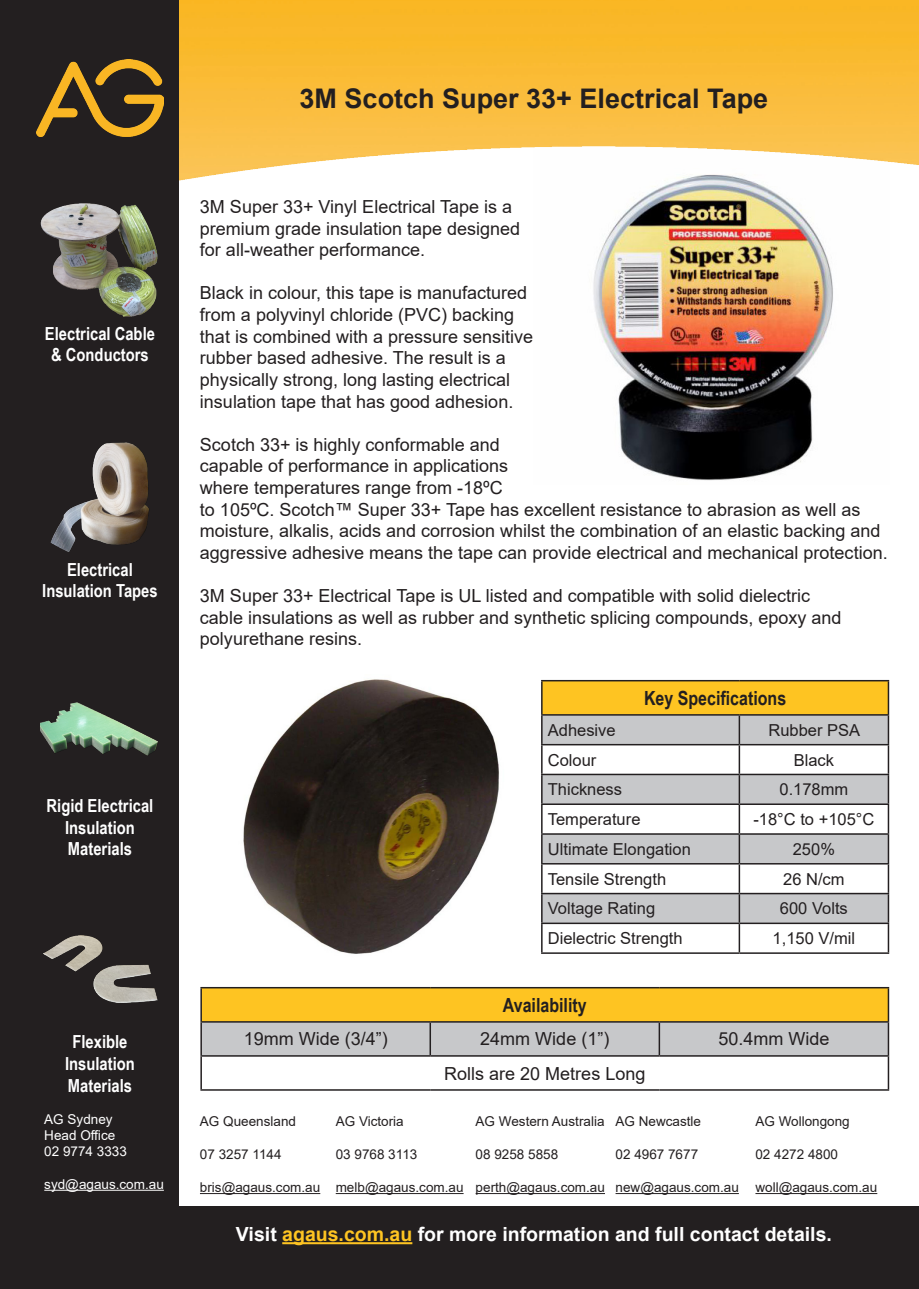
<style>
.page{position:relative;width:919px;height:1289px;background:#fff}
.page>*{position:absolute;margin:0;border:0;box-sizing:border-box;transform-origin:0 0}
.t1{font:700 27px "Arial";color:#231f20}
.t2{font:700 19.5px "Arial";color:#fff}
.t3{font:700 19.5px "Arial Narrow";color:#231f20}
.t4{font:18px/21.6px "Arial";color:#231f20}
.t5{font:700 18px/21.6px "Arial Narrow";color:#fff;text-align:center}
.t6{font:16.5px "Arial";color:#231f20}
.t7{font:13.5px "Arial";color:#231f20}
.t8{font:13.5px "Arial";color:#fff}
.s1{color:#fec422}
</style>
<div class="page">
<img style="left:593px;top:191px;width:240px;height:290px">
<img style="left:179px;top:0;width:739px;height:191px">
<div style="left:0;top:0;width:179px;height:1288px;background:#231f20"></div>
<div style="left:0;top:1206px;width:918px;height:82px;background:#231f20"></div>
<hr style="left:200px;top:1192px;width:120px;height:1px;background:#231f20">
<hr style="left:475px;top:1192px;width:130px;height:1px;background:#231f20">
<hr style="left:336px;top:1192px;width:127px;height:1px;background:#231f20">
<hr style="left:615px;top:1192px;width:123px;height:1px;background:#231f20">
<hr style="left:755px;top:1192px;width:122px;height:1px;background:#231f20">
<hr style="left:44px;top:1189px;width:120px;height:1px;background:#fff">
<img style="left:36px;top:59px;width:128px;height:77px">
<hr style="left:282px;top:1242px;width:130px;height:2px;background:#fec422">
<div style="left:201px;top:987px;width:687px;height:34px;background:#fec422"></div>
<div style="left:202px;top:1022px;width:685px;height:33px;background:#c7c8ca"></div>
<hr style="left:200px;top:986px;width:230px;height:2px;background:#231f20">
<hr style="left:200px;top:988px;width:2px;height:33px;background:#231f20">
<hr style="left:430px;top:986px;width:229px;height:2px;background:#231f20">
<hr style="left:659px;top:986px;width:230px;height:2px;background:#231f20">
<hr style="left:887px;top:988px;width:2px;height:33px;background:#231f20">
<hr style="left:200px;top:1021px;width:230px;height:1px;background:#231f20">
<hr style="left:430px;top:1021px;width:229px;height:1px;background:#231f20">
<hr style="left:659px;top:1021px;width:230px;height:1px;background:#231f20">
<hr style="left:200px;top:1056px;width:2px;height:33px;background:#231f20">
<hr style="left:887px;top:1056px;width:2px;height:33px;background:#231f20">
<hr style="left:429px;top:1022px;width:2px;height:33px;background:#231f20">
<hr style="left:658px;top:1022px;width:2px;height:33px;background:#231f20">
<hr style="left:887px;top:1022px;width:2px;height:33px;background:#231f20">
<hr style="left:200px;top:1022px;width:2px;height:33px;background:#231f20">
<hr style="left:200px;top:1055px;width:230px;height:1px;background:#231f20">
<hr style="left:430px;top:1055px;width:229px;height:1px;background:#231f20">
<hr style="left:659px;top:1055px;width:230px;height:1px;background:#231f20">
<hr style="left:200px;top:1089px;width:230px;height:1px;background:#231f20">
<hr style="left:430px;top:1089px;width:229px;height:1px;background:#231f20">
<hr style="left:659px;top:1089px;width:230px;height:1px;background:#231f20">
<img style="left:243px;top:679px;width:299px;height:275px">
<div style="left:542px;top:680px;width:346px;height:35px;background:#fec422"></div>
<hr style="left:541px;top:680px;width:198px;height:1px;background:#231f20">
<hr style="left:541px;top:681px;width:1px;height:33px;background:#231f20">
<hr style="left:739px;top:680px;width:150px;height:1px;background:#231f20">
<hr style="left:887px;top:681px;width:2px;height:33px;background:#231f20">
<hr style="left:541px;top:714px;width:198px;height:1px;background:#231f20">
<hr style="left:739px;top:714px;width:150px;height:1px;background:#231f20">
<hr style="left:887px;top:745px;width:2px;height:28px;background:#231f20">
<hr style="left:739px;top:744px;width:150px;height:1px;background:#231f20">
<hr style="left:887px;top:715px;width:2px;height:29px;background:#231f20">
<svg style="left:541px;top:715px;width:347px;height:237px"></svg>
<hr style="left:541px;top:952px;width:198px;height:1px;background:#231f20">
<hr style="left:739px;top:773px;width:150px;height:2px;background:#231f20">
<hr style="left:738px;top:775px;width:2px;height:28px;background:#231f20">
<hr style="left:739px;top:803px;width:150px;height:2px;background:#231f20">
<hr style="left:738px;top:805px;width:2px;height:28px;background:#231f20">
<hr style="left:739px;top:833px;width:150px;height:1px;background:#231f20">
<hr style="left:738px;top:834px;width:2px;height:29px;background:#231f20">
<hr style="left:739px;top:863px;width:150px;height:1px;background:#231f20">
<hr style="left:738px;top:864px;width:2px;height:28px;background:#231f20">
<hr style="left:739px;top:892px;width:150px;height:2px;background:#231f20">
<hr style="left:738px;top:894px;width:2px;height:28px;background:#231f20">
<hr style="left:739px;top:922px;width:150px;height:2px;background:#231f20">
<hr style="left:738px;top:924px;width:2px;height:28px;background:#231f20">
<hr style="left:739px;top:952px;width:150px;height:1px;background:#231f20">
<hr style="left:887px;top:775px;width:2px;height:28px;background:#231f20">
<hr style="left:887px;top:805px;width:2px;height:28px;background:#231f20">
<hr style="left:887px;top:834px;width:2px;height:29px;background:#231f20">
<hr style="left:887px;top:864px;width:2px;height:28px;background:#231f20">
<hr style="left:887px;top:894px;width:2px;height:28px;background:#231f20">
<hr style="left:887px;top:924px;width:2px;height:28px;background:#231f20">
<img style="left:40px;top:203px;width:118px;height:114px">
<img style="left:50px;top:442px;width:99px;height:110px">
<img style="left:40px;top:702px;width:118px;height:54px">
<img style="left:43px;top:935px;width:115px;height:68px">
<p class="t5" style="left:45px;top:321px;width:111px">Electrical Cable &amp; Conductors</p>
<p class="t5" style="left:42px;top:557px;width:117px">Electrical<br>Insulation Tapes</p>
<p class="t5" style="left:47px;top:794px;width:108px">Rigid Electrical<br>Insulation<br>Materials</p>
<p class="t5" style="left:65px;top:1030px;width:71px">Flexible<br>Insulation<br>Materials</p>
<p class="t8" style="left:44px;top:1109px;width:70px">AG Sydney</p>
<p class="t8" style="left:44px;top:1126px;width:72px">Head Office</p>
<p class="t8" style="left:44px;top:1142px;width:84px">02 9774 3333</p>
<p class="t8" style="left:44px;top:1174px;width:121px">syd@agaus.com.au</p>
<p class="t1" style="left:299px;top:79px;width:470px">3M Scotch Super 33+ Electrical Tape</p>
<p class="t4" style="left:200px;top:196px;width:322px">3M Super 33+ Vinyl Electrical Tape is a premium grade insulation tape designed for all-weather performance.</p>
<p class="t4" style="left:200px;top:282px;width:335px">Black in colour, this tape is manufactured from a polyvinyl chloride (PVC) backing that is combined with a pressure sensitive rubber based adhesive. The result is a physically strong, long lasting electrical insulation tape that has good adhesion.</p>
<p class="t4" style="left:200px;top:433px;width:689px">Scotch 33+ is highly conformable and<br>capable of performance in applications<br>where temperatures range from -18ºC<br>to 105ºC. Scotch™ Super 33+ Tape has excellent resistance to abrasion as well as moisture, alkalis, acids and corrosion whilst the combination of an elastic backing and aggressive adhesive means the tape can provide electrical and mechanical protection.</p>
<p class="t4" style="left:200px;top:585px;width:643px">3M Super 33+ Electrical Tape is UL listed and compatible with solid dielectric cable insulations as well as rubber and synthetic splicing compounds, epoxy and polyurethane resins.</p>
<p class="t3" style="left:644px;top:683px;width:144px">Key Specifications</p>
<p class="t6" style="left:548px;top:718px;width:69px">Adhesive</p>
<p class="t6" style="left:768px;top:718px;width:93px">Rubber PSA</p>
<p class="t6" style="left:548px;top:748px;width:50px">Colour</p>
<p class="t6" style="left:793px;top:748px;width:42px">Black</p>
<p class="t6" style="left:548px;top:778px;width:76px">Thickness</p>
<p class="t6" style="left:779px;top:778px;width:70px">0.178mm</p>
<p class="t6" style="left:548px;top:808px;width:94px">Temperature</p>
<p class="t6" style="left:753px;top:808px;width:122px">-18°C to +105°C</p>
<p class="t6" style="left:548px;top:837px;width:145px">Ultimate Elongation</p>
<p class="t6" style="left:792px;top:837px;width:44px">250%</p>
<p class="t6" style="left:548px;top:867px;width:120px">Tensile Strength</p>
<p class="t6" style="left:783px;top:867px;width:63px">26 N/cm</p>
<p class="t6" style="left:548px;top:897px;width:109px">Voltage Rating</p>
<p class="t6" style="left:779px;top:897px;width:69px">600 Volts</p>
<p class="t6" style="left:548px;top:927px;width:136px">Dielectric Strength</p>
<p class="t6" style="left:772px;top:927px;width:84px">1,150 V/mil</p>
<p class="t3" style="left:503px;top:990px;width:85px">Availability</p>
<p class="t4" style="left:244px;top:1028px;width:146px">19mm Wide (3/4”)</p>
<p class="t4" style="left:480px;top:1028px;width:131px">24mm Wide (1”)</p>
<p class="t4" style="left:718px;top:1028px;width:113px">50.4mm Wide</p>
<p class="t4" style="left:444px;top:1062px;width:203px">Rolls are 20 Metres Long</p>
<p class="t7" style="left:200px;top:1111px;width:98px">AG Queensland</p>
<p class="t7" style="left:200px;top:1144px;width:83px">07 3257 1144</p>
<p class="t7" style="left:200px;top:1177px;width:122px">bris@agaus.com.au</p>
<p class="t7" style="left:336px;top:1111px;width:70px">AG Victoria</p>
<p class="t7" style="left:336px;top:1144px;width:83px">03 9768 3113</p>
<p class="t7" style="left:336px;top:1177px;width:129px">melb@agaus.com.au</p>
<p class="t7" style="left:475px;top:1111px;width:130px">AG Western Australia</p>
<p class="t7" style="left:475px;top:1144px;width:84px">08 9258 5858</p>
<p class="t7" style="left:475px;top:1177px;width:131px">perth@agaus.com.au</p>
<p class="t7" style="left:615px;top:1111px;width:87px">AG Newcastle</p>
<p class="t7" style="left:615px;top:1144px;width:84px">02 4967 7677</p>
<p class="t7" style="left:615px;top:1177px;width:125px">new@agaus.com.au</p>
<p class="t7" style="left:755px;top:1111px;width:96px">AG Wollongong</p>
<p class="t7" style="left:755px;top:1144px;width:84px">02 4272 4800</p>
<p class="t7" style="left:755px;top:1177px;width:123px">woll@agaus.com.au</p>
<p class="t2" style="left:236px;top:1220px;width:597px">Visit <span class="s1">agaus.com.au</span> for more information and full contact details.</p>
</div>
